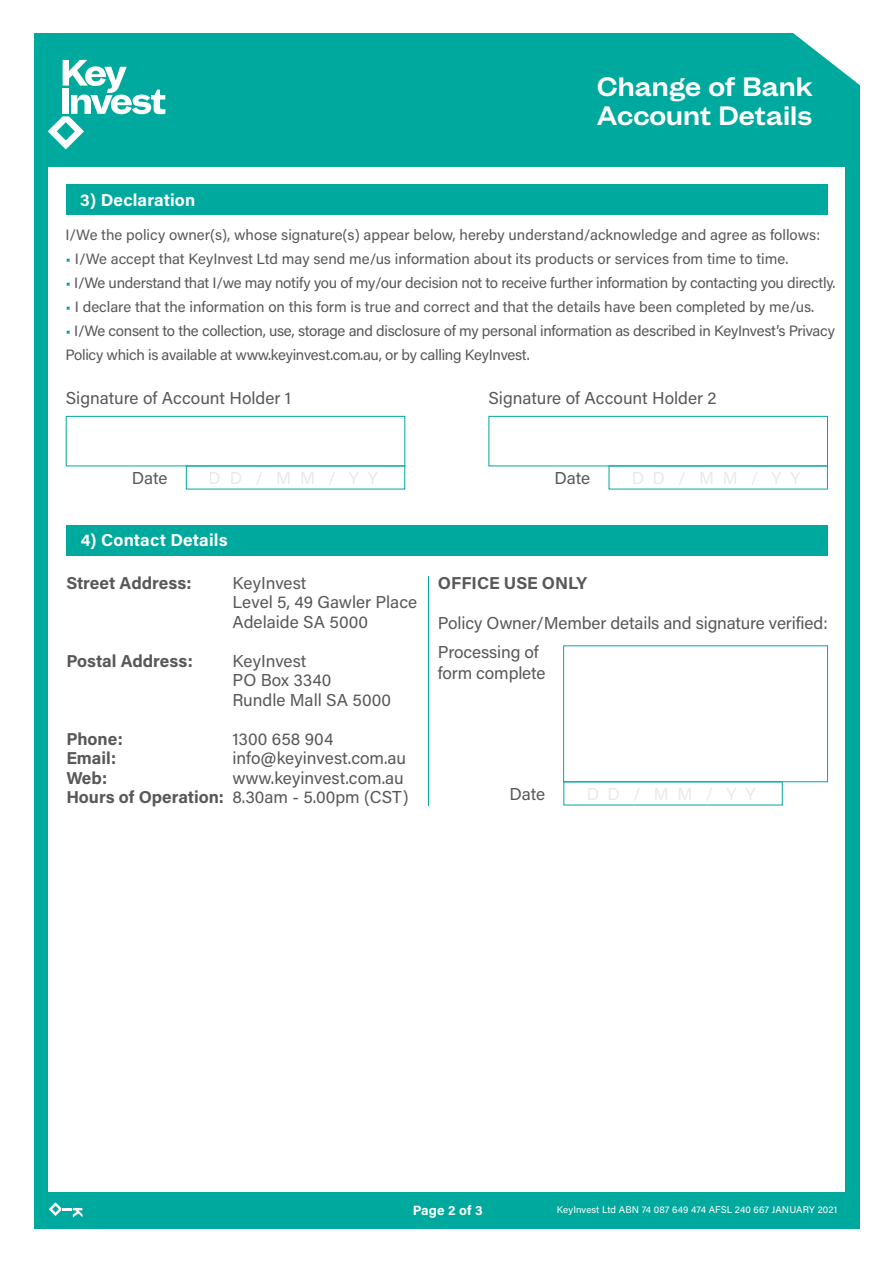
<style>
.page{position:relative;width:893px;height:1263px;background:#fff}
.page>*{position:absolute;margin:0;border:0;box-sizing:border-box;transform-origin:0 0}
.t1{font:700 25.5px/28.5px "Mint Grotesk V0.8";color:#fff}
.t2{font:17.25px/20.7px "Acumin Pro";letter-spacing:-.005em;color:#57585a}
.t3{font:700 17.25px "Acumin Pro";color:#57585a}
.t4{font:700 17.25px "Acumin Pro";letter-spacing:.005em;color:#fff}
.t5{font:17.25px "Acumin Pro";color:#e3e4e6}
.t6{font:15px/24px "Acumin Pro";letter-spacing:-.01em;color:#57585a}
.t7{font:700 13.5px "Acumin Pro";letter-spacing:.01em;color:#fff}
.t8{font:9.75px "Acumin Pro";letter-spacing:.01em;color:#fff}
.s1{color:#00a99d}
</style>
<div class="page">
<div style="left:34px;top:34px;width:825px;height:1195px;background:#00a99d"></div>
<svg style="left:48px;top:60px;width:117px;height:89px"></svg>
<svg style="left:785px;top:33px;width:75px;height:58px"></svg>
<div style="left:49px;top:167px;width:796px;height:1024px;background:#fff"></div>
<svg style="left:49px;top:1202px;width:33px;height:15px"></svg>
<div style="left:66px;top:184px;width:761px;height:31px;background:#00a99d"></div>
<div style="left:488px;top:416px;width:340px;height:50px;border:1px solid #00a99d"></div>
<div style="left:66px;top:416px;width:339px;height:50px;border:1px solid #00a99d"></div>
<div style="left:563px;top:645px;width:265px;height:137px;border:1px solid #00a99d"></div>
<div style="left:563px;top:781px;width:220px;height:24px;border:1px solid #00a99d"></div>
<div style="left:66px;top:525px;width:762px;height:31px;background:#00a99d"></div>
<hr style="left:428px;top:576px;width:1px;height:230px;background:#00a99d">
<p class="t4" style="left:80px;top:188px;width:117px">3) Declaration</p>
<p class="t1" style="left:597px;top:72px;width:217px">Change of Bank<br>Account Details</p>
<p class="t6" style="left:65px;top:222px;width:756px">I/We the policy owner(s), whose signature(s) appear below, hereby understand/acknowledge and agree as follows:</p>
<p class="t6" style="left:65px;top:246px;width:724px"><span class="s1">•</span> I/We accept that KeyInvest Ltd may send me/us information about its products or services from time to time.</p>
<p class="t6" style="left:65px;top:270px;width:771px"><span class="s1">•</span> I/We understand that I/we may notify you of my/our decision not to receive further information by contacting you directly.</p>
<p class="t6" style="left:65px;top:294px;width:750px"><span class="s1">•</span> I declare that the information on this form is true and correct and that the details have been completed by me/us.</p>
<p class="t6" style="left:65px;top:318px;width:771px"><span class="s1">•</span> I/We consent to the collection, use, storage and disclosure of my personal information as described in KeyInvest’s Privacy<br>Policy which is available at www.keyinvest.com.au, or by calling KeyInvest.</p>
<p class="t2" style="left:66px;top:387px;width:227px">Signature of Account Holder 1</p>
<p class="t2" style="left:488px;top:387px;width:230px">Signature of Account Holder 2</p>
<p class="t2" style="left:132px;top:467px;width:37px">Date</p>
<p class="t5" style="left:209px;top:466px;width:171px">D D / M M / Y Y</p>
<p class="t4" style="left:81px;top:528px;width:148px">4) Contact Details</p>
<p class="t3" style="left:66px;top:571px;width:127px">Street Address:</p>
<p class="t3" style="left:66px;top:649px;width:128px">Postal Address:</p>
<p class="t3" style="left:66px;top:727px;width:58px">Phone:</p>
<p class="t3" style="left:66px;top:746px;width:51px">Email:</p>
<p class="t3" style="left:66px;top:766px;width:42px">Web:</p>
<p class="t3" style="left:66px;top:785px;width:159px">Hours of Operation:</p>
<p class="t2" style="left:232px;top:572px;width:75px">KeyInvest</p>
<p class="t2" style="left:232px;top:591px;width:186px">Level 5, 49 Gawler Place</p>
<p class="t2" style="left:232px;top:611px;width:137px">Adelaide SA 5000</p>
<p class="t2" style="left:232px;top:650px;width:75px">KeyInvest</p>
<p class="t2" style="left:232px;top:669px;width:101px">PO Box 3340</p>
<p class="t2" style="left:232px;top:689px;width:160px">Rundle Mall SA 5000</p>
<p class="t2" style="left:232px;top:728px;width:102px">1300 658 904</p>
<p class="t2" style="left:232px;top:747px;width:175px">info@keyinvest.com.au</p>
<p class="t2" style="left:232px;top:767px;width:173px">www.keyinvest.com.au</p>
<p class="t2" style="left:232px;top:786px;width:178px">8.30am - 5.00pm (CST)</p>
<p class="t2" style="left:554px;top:467px;width:37px">Date</p>
<p class="t5" style="left:631px;top:466px;width:171px">D D / M M / Y Y</p>
<p class="t3" style="left:438px;top:571px;width:151px">OFFICE USE ONLY</p>
<p class="t2" style="left:438px;top:612px;width:391px">Policy Owner/Member details and signature verified:</p>
<p class="t2" style="left:438px;top:641px;width:109px">Processing of form complete</p>
<p class="t2" style="left:509px;top:783px;width:37px">Date</p>
<p class="t5" style="left:586px;top:782px;width:171px">D D / M M / Y Y</p>
<p class="t7" style="left:413px;top:1200px;width:72px">Page 2 of 3</p>
<p class="t8" style="left:557px;top:1203px;width:282px">KeyInvest Ltd ABN 74 087 649 474 AFSL 240 667 JANUARY 2021</p>
</div>
